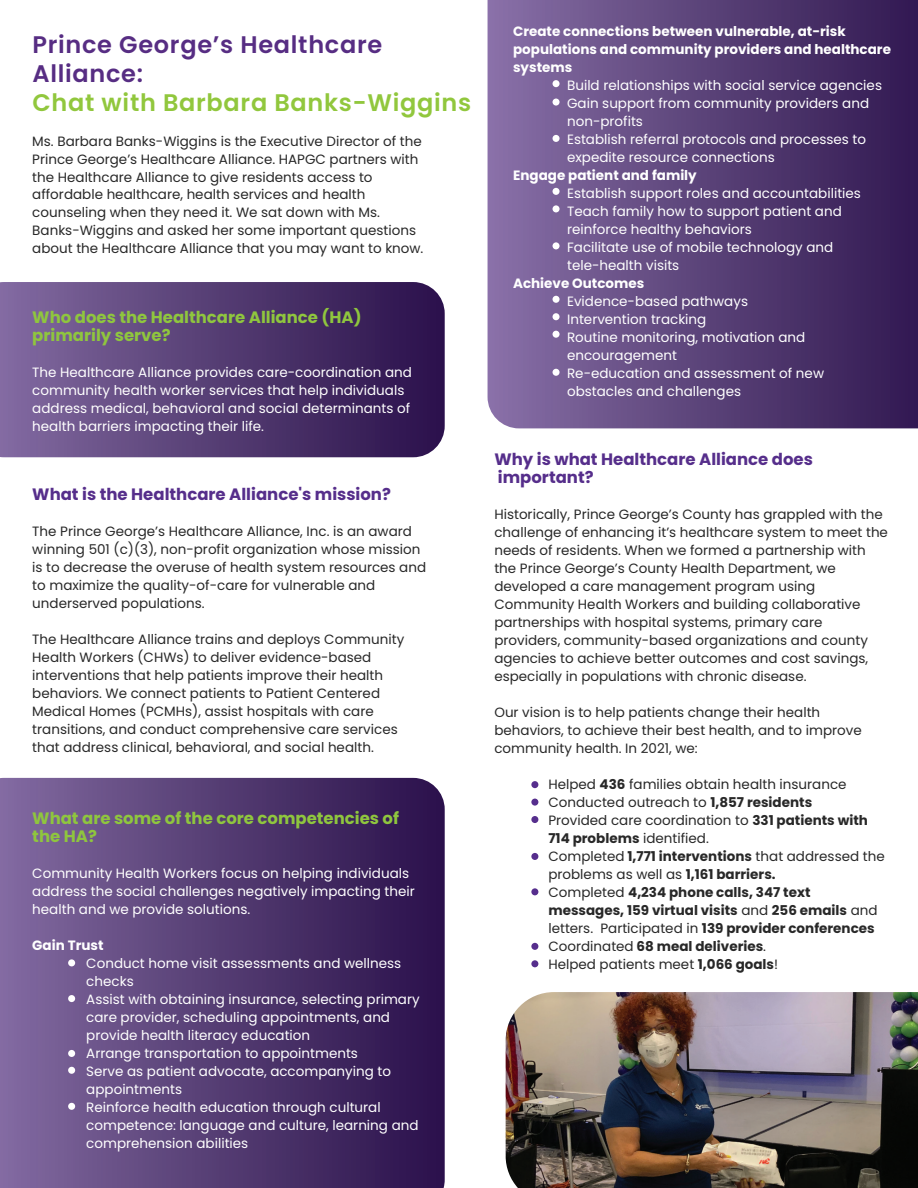
<style>
.page{position:relative;width:918px;height:1188px;background:#fff}
.page>*{position:absolute;margin:0;border:0;box-sizing:border-box;transform-origin:0 0}
.t1{font:600 24px/28.8px "Poppins";letter-spacing:.03em;color:#572d83}
.t2{font:600 24px "Poppins";letter-spacing:.03em;color:#91c73d}
.t3{font:700 16.5px/18px "Poppins";color:#8fc63e}
.t4{font:700 16.5px/18px "Poppins";color:#562e8b}
.t5{font:13.5px/18px "Poppins";color:#282828}
.t6{font:13.5px/18px "Poppins";color:#fff}
.t7{font:700 13.5px/18px "Poppins";color:#fff}
.s1{font-weight:700}
</style>
<div class="page">
<svg style="left:0;top:282px;width:445px;height:175px;background:#563e75"></svg>
<svg style="left:0;top:778px;width:445px;height:410px;background:#553d74"></svg>
<svg style="left:488px;top:0;width:430px;height:428px;background:#5c447a"></svg>
<div style="left:68px;top:959px;width:7px;height:7px;background:#fff;border-radius:50%"></div>
<div style="left:68px;top:995px;width:7px;height:7px;background:#fff;border-radius:50%"></div>
<div style="left:68px;top:1050px;width:7px;height:7px;background:#fff;border-radius:50%"></div>
<div style="left:68px;top:1067px;width:7px;height:7px;background:#fff;border-radius:50%"></div>
<div style="left:68px;top:1103px;width:7px;height:7px;background:#fff;border-radius:50%"></div>
<div style="left:553px;top:80px;width:7px;height:7px;background:#fff;border-radius:50%"></div>
<div style="left:553px;top:99px;width:7px;height:7px;background:#fff;border-radius:50%"></div>
<div style="left:553px;top:135px;width:7px;height:7px;background:#fff;border-radius:50%"></div>
<div style="left:553px;top:188px;width:7px;height:7px;background:#fff;border-radius:50%"></div>
<div style="left:553px;top:205px;width:7px;height:7px;background:#fff;border-radius:50%"></div>
<div style="left:553px;top:242px;width:7px;height:7px;background:#fff;border-radius:50%"></div>
<div style="left:553px;top:296px;width:7px;height:7px;background:#fff;border-radius:50%"></div>
<div style="left:553px;top:313px;width:7px;height:7px;background:#fff;border-radius:50%"></div>
<div style="left:553px;top:331px;width:7px;height:7px;background:#fff;border-radius:50%"></div>
<div style="left:553px;top:369px;width:7px;height:7px;background:#fff;border-radius:50%"></div>
<div style="left:531px;top:781px;width:7px;height:7px;background:#562e8d;border-radius:50%"></div>
<div style="left:531px;top:799px;width:7px;height:7px;background:#562e8d;border-radius:50%"></div>
<div style="left:531px;top:816px;width:7px;height:7px;background:#562e8d;border-radius:50%"></div>
<div style="left:531px;top:853px;width:7px;height:7px;background:#562e8d;border-radius:50%"></div>
<div style="left:531px;top:888px;width:7px;height:7px;background:#562e8d;border-radius:50%"></div>
<div style="left:531px;top:943px;width:7px;height:7px;background:#562e8d;border-radius:50%"></div>
<div style="left:531px;top:960px;width:7px;height:7px;background:#562e8d;border-radius:50%"></div>
<img style="left:506px;top:992px;width:412px;height:196px">
<h1 class="t1" style="left:32px;top:30px;width:351px">Prince George’s Healthcare<br>Alliance:</h1>
<h1 class="t2" style="left:32px;top:88px;width:440px">Chat with Barbara Banks-Wiggins</h1>
<p class="t5" style="left:32px;top:132px;width:393px">Ms. Barbara Banks-Wiggins is the Executive Director of the Prince George’s Healthcare Alliance. HAPGC partners with the Healthcare Alliance to give residents access to affordable healthcare, health services and health counseling when they need it. We sat down with Ms.<br>Banks-Wiggins and asked her some important questions about the Healthcare Alliance that you may want to know.</p>
<p class="t3" style="left:32px;top:309px;width:331px">Who does the Healthcare Alliance (HA) primarily serve?</p>
<p class="t6" style="left:32px;top:364px;width:381px">The Healthcare Alliance provides care-coordination and community health worker services that help individuals address medical, behavioral and social determinants of health barriers impacting their life.</p>
<p class="t4" style="left:32px;top:485px;width:360px">What is the Healthcare Alliance's mission?</p>
<p class="t5" style="left:32px;top:522px;width:395px">The Prince George’s Healthcare Alliance, Inc. is an award winning 501 (c)(3), non-profit organization whose mission is to decrease the overuse of health system resources and to maximize the quality-of-care for vulnerable and underserved populations.</p>
<p class="t5" style="left:32px;top:630px;width:373px">The Healthcare Alliance trains and deploys Community Health Workers (CHWs) to deliver evidence-based interventions that help patients improve their health behaviors. We connect patients to Patient Centered Medical Homes (PCMHs), assist hospitals with care transitions, and conduct comprehensive care services that address clinical, behavioral, and social health.</p>
<p class="t3" style="left:32px;top:809px;width:368px">What are some of the core competencies of the HA?</p>
<p class="t6" style="left:32px;top:864px;width:384px">Community Health Workers focus on helping individuals address the social challenges negatively impacting their health and we provide solutions.</p>
<p class="t7" style="left:32px;top:936px;width:73px">Gain Trust</p>
<p class="t6" style="left:86px;top:954px;width:335px">Conduct home visit assessments and wellness checks<br>Assist with obtaining insurance, selecting primary care provider, scheduling appointments, and provide health literacy education<br>Arrange transportation to appointments<br>Serve as patient advocate, accompanying to appointments<br>Reinforce health education through cultural competence: language and culture, learning and comprehension abilities</p>
<p class="t7" style="left:513px;top:22px;width:379px">Create connections between vulnerable, at-risk populations and community providers and healthcare systems</p>
<p class="t6" style="left:567px;top:76px;width:316px">Build relationships with social service agencies Gain support from community providers and non-profits<br>Establish referral protocols and processes to expedite resource connections</p>
<p class="t7" style="left:513px;top:166px;width:185px">Engage patient and family</p>
<p class="t6" style="left:567px;top:184px;width:295px">Establish support roles and accountabilities Teach family how to support patient and reinforce healthy behaviors<br>Facilitate use of mobile technology and tele-health visits</p>
<p class="t7" style="left:513px;top:274px;width:133px">Achieve Outcomes</p>
<p class="t6" style="left:567px;top:292px;width:258px">Evidence-based pathways<br>Intervention tracking<br>Routine monitoring, motivation and encouragement<br>Re-education and assessment of new obstacles and challenges</p>
<p class="t4" style="left:494px;top:450px;width:320px">Why is what Healthcare Alliance does important?</p>
<p class="t5" style="left:494px;top:505px;width:395px">Historically, Prince George’s County has grappled with the challenge of enhancing it’s healthcare system to meet the needs of residents. When we formed a partnership with the Prince George’s County Health Department, we developed a care management program using Community Health Workers and building collaborative partnerships with hospital systems, primary care providers, community-based organizations and county agencies to achieve better outcomes and cost savings, especially in populations with chronic disease.</p>
<p class="t5" style="left:494px;top:703px;width:369px">Our vision is to help patients change their health behaviors, to achieve their best health, and to improve community health. In 2021, we:</p>
<p class="t5" style="left:548px;top:775px;width:338px">Helped <span class="s1">436</span> families obtain health insurance Conducted outreach to <span class="s1">1,857 residents<br></span>Provided care coordination to <span class="s1">331 patients with 714 problems</span> identified.<br>Completed <span class="s1">1,771 interventions</span> that addressed the problems as well as <span class="s1">1,161 barriers.<br></span>Completed <span class="s1">4,234 phone calls, 347 text messages, 159 virtual visits</span> and <span class="s1">256 emails</span> and letters. Participated in <span class="s1">139 provider conferences </span>Coordinated <span class="s1">68 meal deliveries</span>.<br>Helped patients meet <span class="s1">1,066 goals</span>!</p>
</div>
